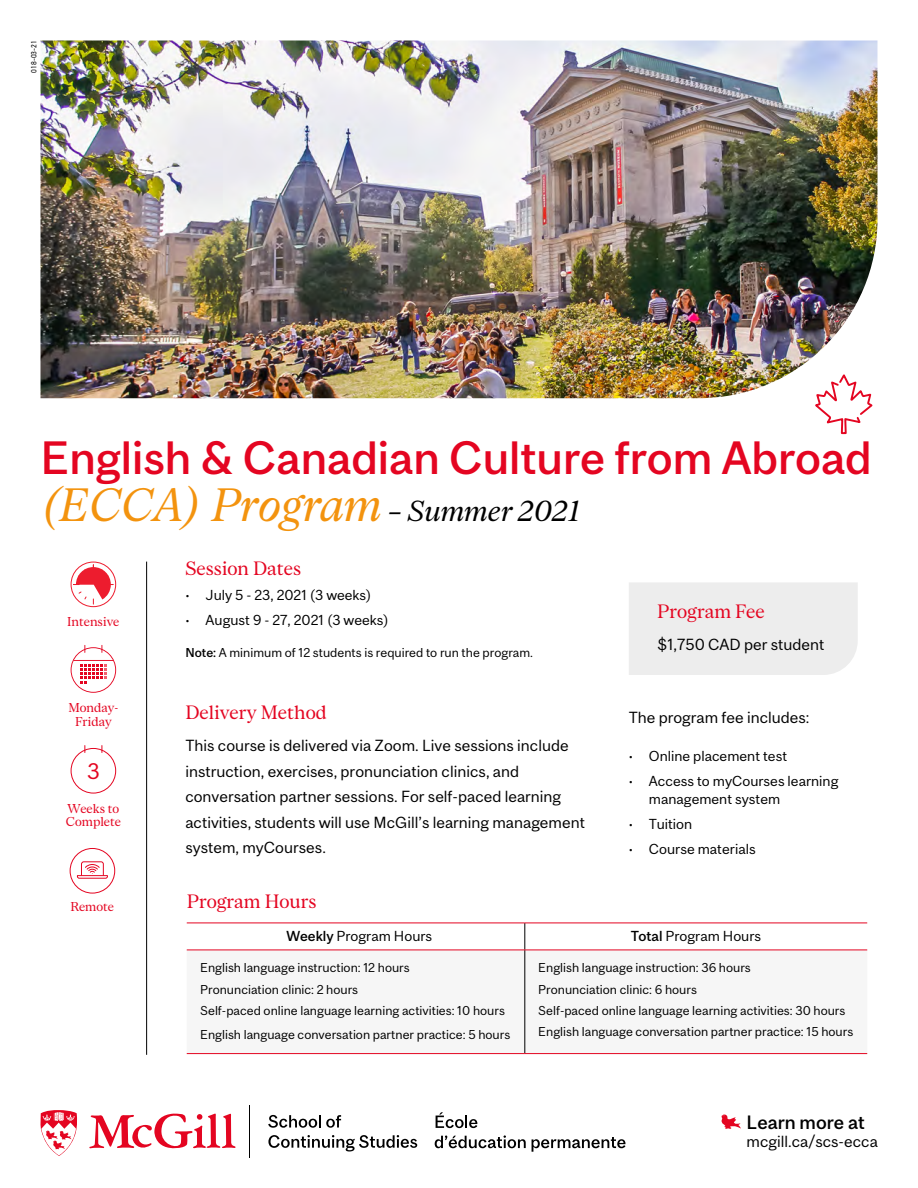
<style>
.page{position:relative;width:918px;height:1188px;background:#fff}
.page>*{position:absolute;margin:0;border:0;box-sizing:border-box;transform-origin:0 0}
.t1{font:500 43.5px "Mc Gill Sans";color:#e40521}
.t2{font:italic 43.5px "Mc Gill Serif";color:#f3930e}
.t3{font:21px "Mc Gill Sans";color:#e40521}
.t4{font:18px "Mc Gill Serif";color:#e40521}
.t5{font:500 18px "Mc Gill Sans";color:#000}
.t6{font:15px/25.5px "Mc Gill Sans";color:#000}
.t7{font:13.5px/18px "Mc Gill Sans";color:#000}
.t8{font:12px/21.1px "Mc Gill Sans";color:#000}
.t9{font:12px/14.4px "Mc Gill Serif";color:#e40521;text-align:center}
.t10{font:7.5px "PFDIN Text Pro";color:#000}
.s1{font-size:27px;color:#000}
.s2{font-weight:500}
</style>
<div class="page">
<hr style="left:146px;top:562px;width:1px;height:493px;background:#000">
<hr style="left:249px;top:1105px;width:1px;height:53px;background:#000">
<svg style="left:89px;top:1113px;width:147px;height:36px"></svg>
<svg style="left:41px;top:1110px;width:36px;height:46px"></svg>
<svg style="left:268px;top:1115px;width:73px;height:13px"></svg>
<svg style="left:268px;top:1135px;width:149px;height:16px"></svg>
<svg style="left:436px;top:1112px;width:41px;height:16px"></svg>
<svg style="left:435px;top:1135px;width:91px;height:13px"></svg>
<svg style="left:532px;top:1137px;width:94px;height:15px"></svg>
<svg style="left:815px;top:398px;width:58px;height:37px"></svg>
<svg style="left:71px;top:645px;width:45px;height:48px"></svg>
<hr style="left:73px;top:660px;width:40px;height:1px;background:#e40521">
<div style="left:71px;top:748px;width:45px;height:46px;border:1px solid #e40521;border-radius:50%"></div>
<div style="left:71px;top:562px;width:45px;height:45px;border:1px solid #ed1c2e;border-radius:50%"></div>
<svg style="left:74px;top:565px;width:39px;height:39px"></svg>
<div style="left:70px;top:848px;width:45px;height:46px;border:1px solid #e40521;border-radius:50%"></div>
<svg style="left:76px;top:861px;width:32px;height:18px"></svg>
<svg style="left:721px;top:1115px;width:20px;height:14px"></svg>
<svg style="left:187px;top:924px;width:680px;height:26px"></svg>
<hr style="left:525px;top:950px;width:1px;height:103px;background:#000">
<hr style="left:187px;top:1053px;width:338px;height:1px;background:#e40521">
<hr style="left:525px;top:1053px;width:342px;height:1px;background:#e40521">
<hr style="left:187px;top:923px;width:338px;height:1px;background:#e40521">
<hr style="left:525px;top:923px;width:342px;height:1px;background:#e40521">
<hr style="left:187px;top:950px;width:338px;height:1px;background:#e40521">
<hr style="left:525px;top:950px;width:342px;height:1px;background:#e40521">
<div style="left:629px;top:582px;width:229px;height:93px;background:#ededed"></div>
<img style="left:40px;top:40px;width:838px;height:358px">
<p class="t10" style="left:30px;top:73px;width:34px;rotate:-90deg">018-03-21</p>
<h1 class="t1" style="left:40px;top:431px;width:833px">English &amp; Canadian Culture from Abroad</h1>
<h1 class="t2" style="left:40px;top:477px;width:542px">(ECCA) Program <span class="s1">– Summer 2021</span></h1>
<p class="t9" style="left:67px;top:614px;width:54px">Intensive</p>
<p class="t9" style="left:68px;top:700px;width:52px">Monday-<br>Friday</p>
<h2 class="t3" style="left:87px;top:758px;width:14px">3</h2>
<p class="t9" style="left:66px;top:801px;width:57px;line-height:13.2px;text-align:left">Weeks to<br>Complete</p>
<p class="t9" style="left:71px;top:899px;width:45px">Remote</p>
<h3 class="t4" style="left:185px;top:557px;width:117px">Session Dates</h3>
<p class="t7" style="left:185px;top:586px;width:188px">• July 5 - 23, 2021 (3 weeks)</p>
<p class="t7" style="left:185px;top:610px;width:205px">• August 9 - 27, 2021 (3 weeks)</p>
<p class="t8" style="left:185px;top:642px;width:349px"><span class="s2">Note:</span> A minimum of 12 students is required to run the program.</p>
<h3 class="t4" style="left:185px;top:701px;width:143px">Delivery Method</h3>
<p class="t6" style="left:185px;top:733px;width:401px">This course is delivered via Zoom. Live sessions include instruction, exercises, pronunciation clinics, and conversation partner sessions. For self-paced learning activities, students will use McGill’s learning management system, myCourses.</p>
<h3 class="t4" style="left:657px;top:600px;width:109px">Program Fee</h3>
<p class="t6" style="left:657px;top:631px;width:169px">$1,750 CAD per student</p>
<p class="t6" style="left:629px;top:705px;width:182px">The program fee includes:</p>
<p class="t7" style="left:629px;top:747px;width:160px">• Online placement test</p>
<p class="t7" style="left:649px;top:772px;width:191px;text-indent:-20px">• Access to myCourses learning management system</p>
<p class="t7" style="left:629px;top:815px;width:65px">• Tuition</p>
<p class="t7" style="left:629px;top:840px;width:128px">• Course materials</p>
<h3 class="t4" style="left:187px;top:890px;width:131px">Program Hours</h3>
<p class="t7" style="left:287px;top:927px;width:147px"><span class="s2">Weekly</span> Program Hours</p>
<p class="t7" style="left:631px;top:927px;width:132px"><span class="s2">Total</span> Program Hours</p>
<p class="t8" style="left:200px;top:957px;width:306px">English language instruction: 12 hours<br>Pronunciation clinic: 2 hours<br>Self-paced online language learning activities: 10 hours</p>
<p class="t8" style="left:200px;top:1024px;width:312px">English language conversation partner practice: 5 hours</p>
<p class="t8" style="left:538px;top:957px;width:317px">English language instruction: 36 hours<br>Pronunciation clinic: 6 hours<br>Self-paced online language learning activities: 30 hours English language conversation partner practice: 15 hours</p>
<h3 class="t5" style="left:747px;top:1111px;width:120px">Learn more at</h3>
<p class="t6" style="left:747px;top:1128px;width:133px">mcgill.ca/scs-ecca</p>
</div>
